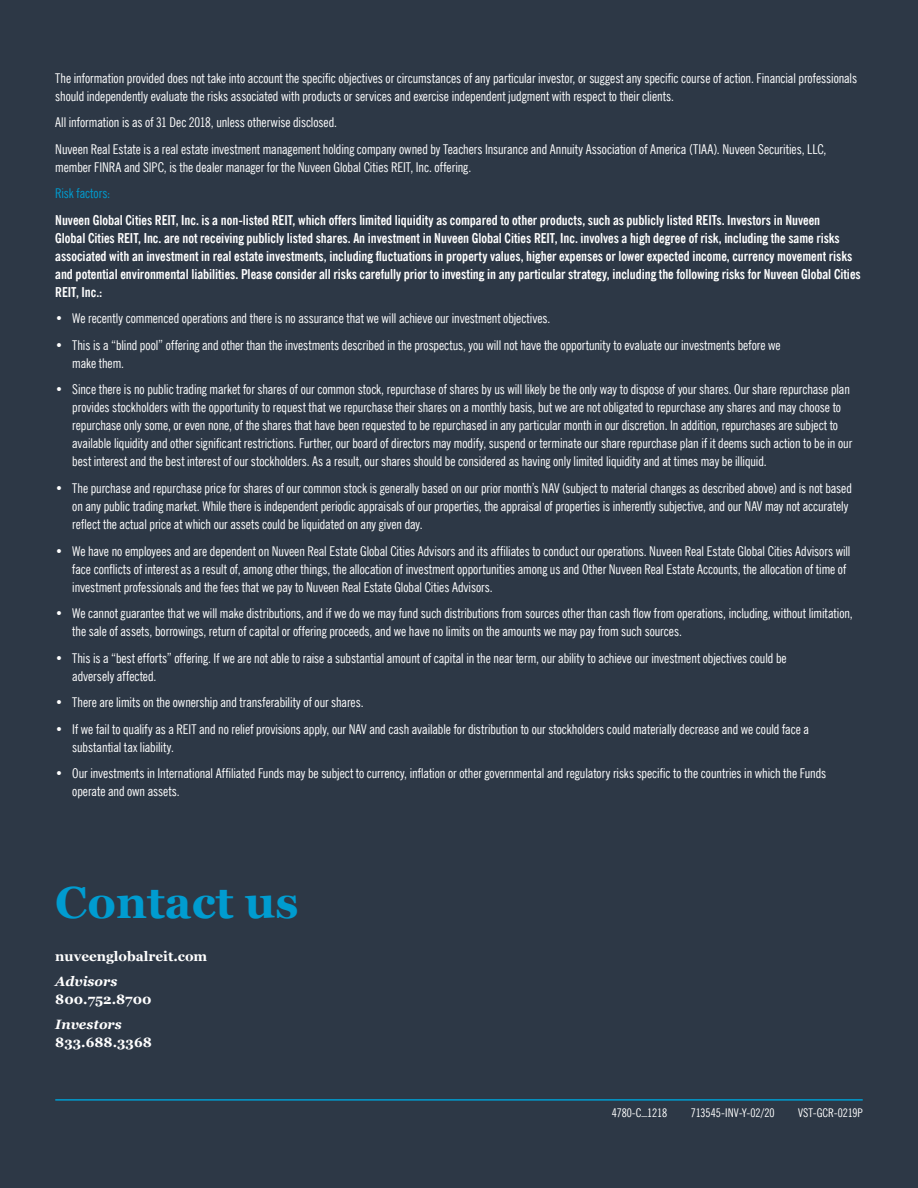
<style>
.page{position:relative;width:918px;height:1188px;background:#2d3846}
.page>*{position:absolute;margin:0;border:0;box-sizing:border-box;transform-origin:0 0}
.t1{font:700 45px "Georgia";color:#009cd0}
.Body_Text{font:condensed 13.5px/18px "News Gothic BT";letter-spacing:-.005em;color:#fff}
.Body_Text-2{font:700 condensed 13.5px/18px "News Gothic BT";color:#fff}
.Body{font:700 13.5px "Georgia";color:#fff}
.Body-2{font:italic 700 13.5px "Georgia";color:#fff}
.Body_Text-3{font:condensed 13.5px "News Gothic BT";letter-spacing:-.005em;color:#009cd0}
.Body_Text-4{font:condensed 12px "News Gothic BT";color:#fff}
</style>
<div class="page">
<hr style="left:55px;top:1099px;width:808px;height:2px;background:#009cd0">
<p class="Body_Text" style="left:55px;top:69px;width:803px">The information provided does not take into account the specific objectives or circumstances of any particular investor, or suggest any specific course of action. Financial professionals should independently evaluate the risks associated with products or services and exercise independent judgment with respect to their clients.</p>
<p class="Body_Text" style="left:55px;top:114px;width:283px">All information is as of 31 Dec 2018, unless otherwise disclosed.</p>
<p class="Body_Text" style="left:55px;top:140px;width:773px">Nuveen Real Estate is a real estate investment management holding company owned by Teachers Insurance and Annuity Association of America (TIAA). Nuveen Securities, LLC, member FINRA and SIPC, is the dealer manager for the Nuveen Global Cities REIT, Inc. offering.</p>
<p class="Body_Text-3" style="left:55px;top:185px;width:57px">Risk factors:</p>
<p class="Body_Text-2" style="left:55px;top:211px;width:807px">Nuveen Global Cities REIT, Inc. is a non-listed REIT, which offers limited liquidity as compared to other products, such as publicly listed REITs. Investors in Nuveen<br>Global Cities REIT, Inc. are not receiving publicly listed shares. An investment in Nuveen Global Cities REIT, Inc. involves a high degree of risk, including the same risks associated with an investment in real estate investments, including fluctuations in property values, higher expenses or lower expected income, currency movement risks and potential environmental liabilities. Please consider all risks carefully prior to investing in any particular strategy, including the following risks for Nuveen Global Cities REIT, Inc.:</p>
<p class="Body_Text" style="left:55px;top:310px;width:497px">• We recently commenced operations and there is no assurance that we will achieve our investment objectives.</p>
<p class="Body_Text" style="left:72px;top:336px;width:710px;text-indent:-17px">• This is a “blind pool” offering and other than the investments described in the prospectus, you will not have the opportunity to evaluate our investments before we make them.</p>
<p class="Body_Text" style="left:72px;top:381px;width:781px;text-indent:-17px">• Since there is no public trading market for shares of our common stock, repurchase of shares by us will likely be the only way to dispose of your shares. Our share repurchase plan provides stockholders with the opportunity to request that we repurchase their shares on a monthly basis, but we are not obligated to repurchase any shares and may choose to repurchase only some, or even none, of the shares that have been requested to be repurchased in any particular month in our discretion. In addition, repurchases are subject to available liquidity and other significant restrictions. Further, our board of directors may modify, suspend or terminate our share repurchase plan if it deems such action to be in our best interest and the best interest of our stockholders. As a result, our shares should be considered as having only limited liquidity and at times may be illiquid.</p>
<p class="Body_Text" style="left:72px;top:479px;width:781px;text-indent:-17px">• The purchase and repurchase price for shares of our common stock is generally based on our prior month’s NAV (subject to material changes as described above) and is not based on any public trading market. While there is independent periodic appraisals of our properties, the appraisal of properties is inherently subjective, and our NAV may not accurately reflect the actual price at which our assets could be liquidated on any given day.</p>
<p class="Body_Text" style="left:72px;top:542px;width:780px;text-indent:-17px">• We have no employees and are dependent on Nuveen Real Estate Global Cities Advisors and its affiliates to conduct our operations. Nuveen Real Estate Global Cities Advisors will face conflicts of interest as a result of, among other things, the allocation of investment opportunities among us and Other Nuveen Real Estate Accounts, the allocation of time of investment professionals and the fees that we pay to Nuveen Real Estate Global Cities Advisors.</p>
<p class="Body_Text" style="left:72px;top:604px;width:782px;text-indent:-17px">• We cannot guarantee that we will make distributions, and if we do we may fund such distributions from sources other than cash flow from operations, including, without limitation, the sale of assets, borrowings, return of capital or offering proceeds, and we have no limits on the amounts we may pay from such sources.</p>
<p class="Body_Text" style="left:72px;top:649px;width:716px;text-indent:-17px">• This is a “best efforts” offering. If we are not able to raise a substantial amount of capital in the near term, our ability to achieve our investment objectives could be adversely affected.</p>
<p class="Body_Text" style="left:55px;top:693px;width:310px">• There are limits on the ownership and transferability of our shares.</p>
<p class="Body_Text" style="left:72px;top:720px;width:738px;text-indent:-17px">• If we fail to qualify as a REIT and no relief provisions apply, our NAV and cash available for distribution to our stockholders could materially decrease and we could face a substantial tax liability.</p>
<p class="Body_Text" style="left:72px;top:764px;width:755px;text-indent:-17px">• Our investments in International Affiliated Funds may be subject to currency, inflation or other governmental and regulatory risks specific to the countries in which the Funds operate and own assets.</p>
<p class="t1" style="left:55px;top:869px;width:245px">Contact us</p>
<p class="Body" style="left:55px;top:946px;width:154px">nuveenglobalreit.com</p>
<p class="Body-2" style="left:55px;top:971px;width:64px">Advisors</p>
<p class="Body" style="left:55px;top:989px;width:98px">800.752.8700</p>
<p class="Body-2" style="left:55px;top:1014px;width:68px">Investors</p>
<p class="Body" style="left:55px;top:1032px;width:98px">833.688.3368</p>
<p class="Body_Text-4" style="left:612px;top:1106px;width:57px">4780-C_1218</p>
<p class="Body_Text-4" style="left:691px;top:1106px;width:85px">713545-INV-Y-02/20</p>
<p class="Body_Text-4" style="left:798px;top:1106px;width:66px">VST-GCR-0219P</p>
</div>
